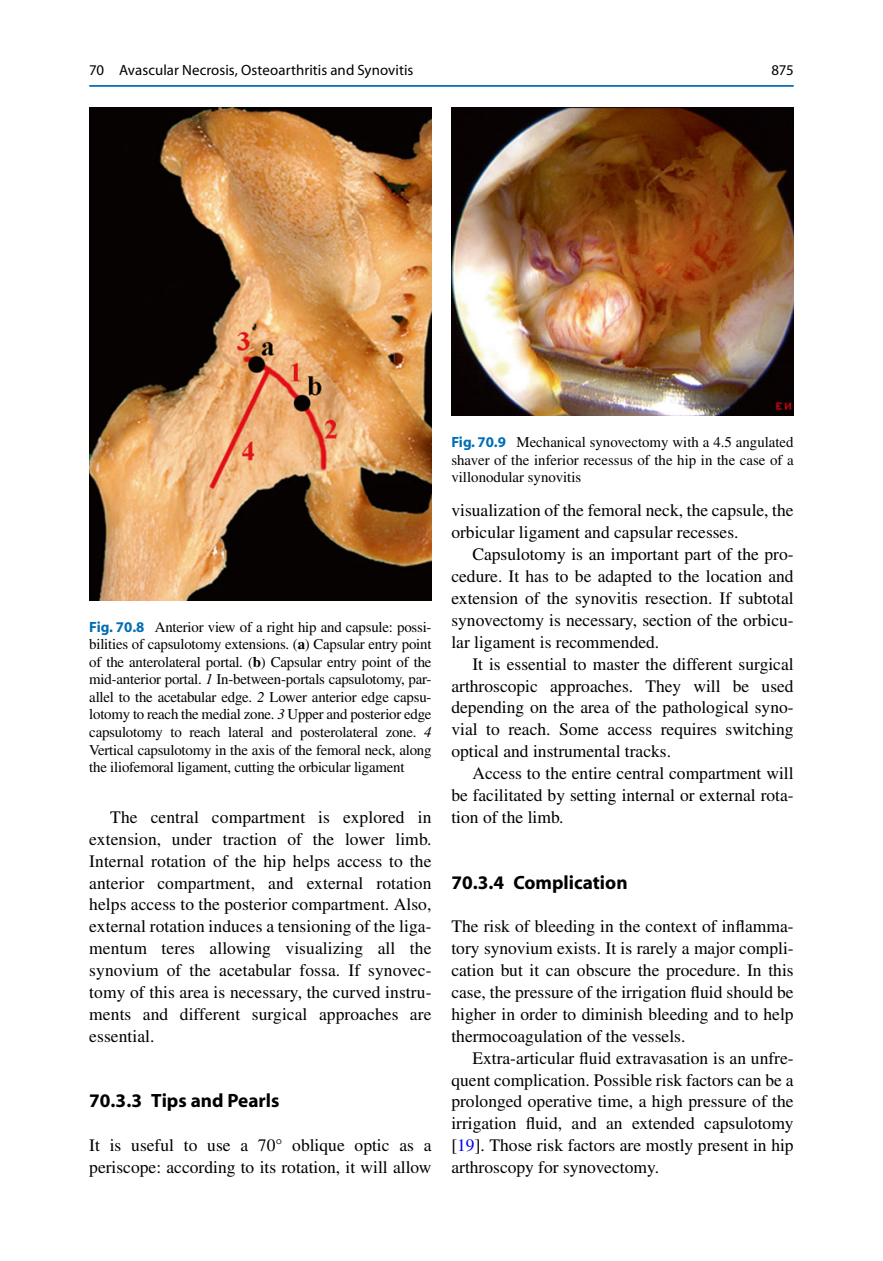
<style>
.page{position:relative;width:883px;height:1261px;background:#fff}
.page>*{position:absolute;margin:0;border:0;box-sizing:border-box;transform-origin:0 0}
.t1{font:700 19.25px "Bgqwbb Myriad";color:#000}
.t2{font:17.5px/21.9px "Rhdxyc Times";color:#000;text-align:justify}
.t3{font:14.88px/17.5px "Rhdxyc Times";letter-spacing:-.015em;color:#000;text-align:justify}
.t4{font:14.88px "Kpksvq Myriad";color:#000}
.s1{font-family:"Bgqwbb Myriad";font-weight:700;color:#006db6}
.s2{font-family:"Hmqsjn Times";font-weight:700}
.s3{font-family:"Gbthjw Times";font-style:italic}
.s4{color:#0000fa}
</style>
<div class="page">
<img style="left:89px;top:107px;width:343px;height:493px">
<img style="left:451px;top:107px;width:343px;height:309px">
<hr style="left:89px;top:85px;width:705px;height:2px;background:#006db6">
<p class="t4" style="left:89px;top:64px;width:326px">70 Avascular Necrosis, Osteoarthritis and Synovitis</p>
<p class="t4" style="left:771px;top:64px;width:24px">875</p>
<p class="t3" style="left:89px;top:619px;width:344px"><span class="s1">Fig. 70.8</span> Anterior view of a right hip and capsule: possi&shy;bilities of capsulotomy extensions. ( <span class="s2">a</span> ) Capsular entry point of the anterolateral portal. ( <span class="s2">b</span> ) Capsular entry point of the mid-anterior portal. <span class="s3">1</span> In-between-portals capsulotomy, par&shy;allel to the acetabular edge. <span class="s3">2</span> Lower anterior edge capsu&shy;lotomy to reach the medial zone. <span class="s3">3</span> Upper and posterior edge capsulotomy to reach lateral and posterolateral zone. <span class="s3">4<br></span>Vertical capsulotomy in the axis of the femoral neck, along the iliofemoral ligament, cutting the orbicular ligament</p>
<p class="t2" style="left:89px;top:807px;width:344px;text-indent:21px">The central compartment is explored in extension, under traction of the lower limb.<br>Internal rotation of the hip helps access to the anterior compartment, and external rotation helps access to the posterior compartment. Also, external rotation induces a tensioning of the liga&shy;mentum teres allowing visualizing all the synovium of the acetabular fossa. If synovec&shy;tomy of this area is necessary, the curved instru&shy;ments and different surgical approaches are essential.</p>
<p class="t1" style="left:89px;top:1093px;width:192px">70.3.3 Tips and Pearls</p>
<p class="t2" style="left:89px;top:1135px;width:344px">It is useful to use a 70° oblique optic as a periscope: according to its rotation, it will allow</p>
<p class="t3" style="left:451px;top:435px;width:344px"><span class="s1">Fig. 70.9</span> Mechanical synovectomy with a 4.5 angulated shaver of the inferior recessus of the hip in the case of a villonodular synovitis</p>
<p class="t2" style="left:451px;top:501px;width:344px">visualization of the femoral neck, the capsule, the orbicular ligament and capsular recesses.</p>
<p class="t2" style="left:451px;top:545px;width:344px;text-indent:21px">Capsulotomy is an important part of the pro&shy;cedure. It has to be adapted to the location and extension of the synovitis resection. If subtotal synovectomy is necessary, section of the orbicu&shy;lar ligament is recommended.</p>
<p class="t2" style="left:451px;top:654px;width:344px;text-indent:21px">It is essential to master the different surgical arthroscopic approaches. They will be used depending on the area of the pathological syno&shy;vial to reach. Some access requires switching optical and instrumental tracks.</p>
<p class="t2" style="left:451px;top:763px;width:344px;text-indent:21px">Access to the entire central compartment will be facilitated by setting internal or external rota&shy;tion of the limb.</p>
<p class="t1" style="left:451px;top:874px;width:178px">70.3.4 Complication</p>
<p class="t2" style="left:451px;top:916px;width:344px">The risk of bleeding in the context of inflamma&shy;tory synovium exists. It is rarely a major compli&shy;cation but it can obscure the procedure. In this case, the pressure of the irrigation fluid should be higher in order to diminish bleeding and to help thermocoagulation of the vessels.</p>
<p class="t2" style="left:451px;top:1048px;width:344px;text-indent:21px">Extra-articular fluid extravasation is an unfre&shy;quent complication. Possible risk factors can be a prolonged operative time, a high pressure of the irrigation fluid, and an extended capsulotomy [ <span class="s4">19</span> ]. Those risk factors are mostly present in hip arthroscopy for synovectomy.</p>
</div>
